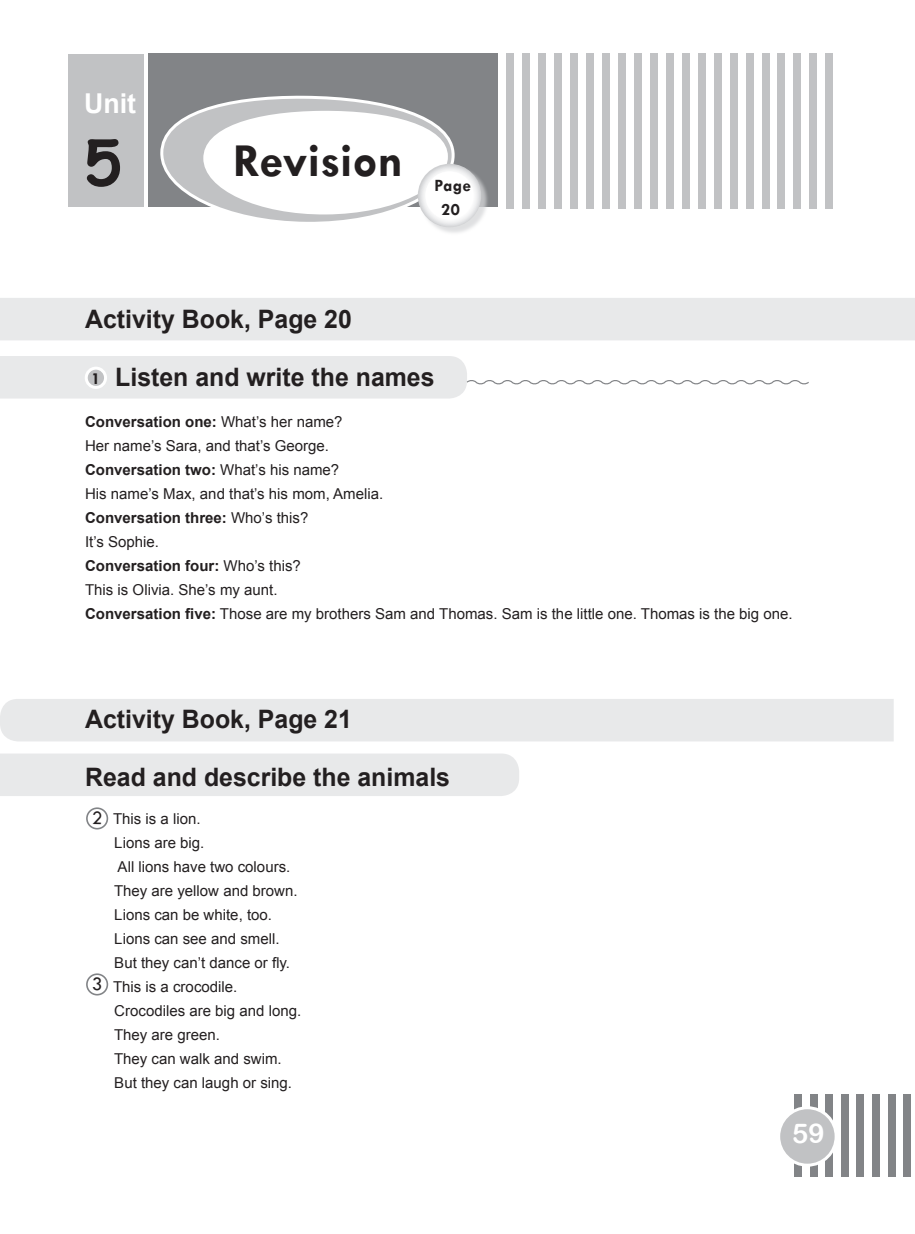
<style>
.page{position:relative;width:915px;height:1234px;background:#fff}
.page>*{position:absolute;margin:0;border:0;box-sizing:border-box;transform-origin:0 0}
.t1{font:700 61.2px "Comic Sans MS";color:#231f20}
.t2{font:700 47.7px "Tw Cen";letter-spacing:-.005em;color:#231f20}
.t3{font:700 27.3px "Arial";color:#fff}
.t4{font:27.15px "Arial Rounded MT Bold";color:#fff}
.t5{font:700 25.35px "Arial";color:#231f20}
.t6{font:700 17.4px "Tw Cen";letter-spacing:.03em;color:#231f20}
.t7{font:700 16.95px "Tw Cen";color:#231f20}
.t8{font:15px "Arial";color:#231f20}
.t9{font:700 15px "Arial";color:#231f20}
.s1{font-weight:400}
.s2{font-weight:700}
</style>
<div class="page">
<svg style="left:794px;top:1094px;width:7px;height:82px"></svg>
<svg style="left:810px;top:1094px;width:6px;height:82px"></svg>
<svg style="left:825px;top:1094px;width:7px;height:82px"></svg>
<svg style="left:841px;top:1094px;width:7px;height:82px"></svg>
<svg style="left:856px;top:1094px;width:7px;height:82px"></svg>
<svg style="left:872px;top:1094px;width:7px;height:82px"></svg>
<svg style="left:888px;top:1094px;width:6px;height:82px"></svg>
<svg style="left:903px;top:1094px;width:7px;height:82px"></svg>
<div style="left:778px;top:1107px;width:57px;height:57px;background:#c1c2c4;border-radius:50%"></div>
<div style="left:776px;top:1105px;width:61px;height:61px;border:3px solid #fff;border-radius:50%"></div>
<div style="left:148px;top:53px;width:349px;height:154px;background:#828487"></div>
<div style="left:68px;top:54px;width:76px;height:152px;background:#c1c2c4"></div>
<svg style="left:158px;top:93px;width:298px;height:129px"></svg>
<div style="left:418px;top:165px;width:71px;height:70px;background:#d5d6d8;opacity:.75"></div>
<div style="left:421px;top:167px;width:56px;height:56px;background:#fff;border-radius:50%"></div>
<div style="left:417px;top:164px;width:64px;height:63px;border:8px solid #fff;border-radius:50%"></div>
<div style="left:506px;top:53px;width:7px;height:155px;background:#c1c2c4"></div>
<div style="left:522px;top:53px;width:7px;height:155px;background:#c1c2c4"></div>
<div style="left:538px;top:53px;width:7px;height:155px;background:#c1c2c4"></div>
<div style="left:554px;top:53px;width:7px;height:155px;background:#c1c2c4"></div>
<div style="left:570px;top:53px;width:7px;height:155px;background:#c1c2c4"></div>
<div style="left:586px;top:53px;width:7px;height:155px;background:#c1c2c4"></div>
<div style="left:602px;top:53px;width:7px;height:155px;background:#c1c2c4"></div>
<div style="left:618px;top:53px;width:7px;height:155px;background:#c1c2c4"></div>
<div style="left:634px;top:53px;width:7px;height:155px;background:#c1c2c4"></div>
<div style="left:649px;top:53px;width:8px;height:155px;background:#c1c2c4"></div>
<div style="left:665px;top:53px;width:8px;height:155px;background:#c1c2c4"></div>
<div style="left:681px;top:53px;width:8px;height:155px;background:#c1c2c4"></div>
<div style="left:697px;top:53px;width:8px;height:155px;background:#c1c2c4"></div>
<div style="left:713px;top:53px;width:8px;height:155px;background:#c1c2c4"></div>
<div style="left:729px;top:53px;width:8px;height:155px;background:#c1c2c4"></div>
<div style="left:745px;top:53px;width:8px;height:155px;background:#c1c2c4"></div>
<div style="left:761px;top:53px;width:8px;height:155px;background:#c1c2c4"></div>
<div style="left:777px;top:53px;width:7px;height:155px;background:#c1c2c4"></div>
<div style="left:793px;top:53px;width:7px;height:155px;background:#c1c2c4"></div>
<div style="left:809px;top:53px;width:7px;height:155px;background:#c1c2c4"></div>
<div style="left:825px;top:53px;width:7px;height:155px;background:#c1c2c4"></div>
<div style="left:0;top:298px;width:914px;height:42px;background:#e8e9ea"></div>
<svg style="left:0;top:356px;width:809px;height:42px"></svg>
<div style="left:86px;top:368px;width:19px;height:19px;background:#c1c2c4;border-radius:50%"></div>
<div style="left:85px;top:366px;width:22px;height:23px;border:3px solid #fff;border-radius:50%"></div>
<div style="left:0;top:753px;width:519px;height:42px;background:#e8e9ea"></div>
<div style="left:0;top:699px;width:893px;height:42px;background:#e8e9ea"></div>
<div style="left:86px;top:807px;width:22px;height:22px;border:2px solid #828487;border-radius:50%"></div>
<div style="left:86px;top:973px;width:22px;height:22px;border:2px solid #828487;border-radius:50%"></div>
<p class="t3" style="left:84px;top:85px;width:54px">Unit</p>
<p class="t1" style="left:84px;top:117px;width:39px">5</p>
<p class="t2" style="left:233px;top:132px;width:171px">Revision</p>
<p class="t6" style="left:434px;top:175px;width:38px">Page</p>
<p class="t6" style="left:441px;top:199px;width:20px">20</p>
<p class="t5" style="left:85px;top:302px;width:268px">Activity Book, Page 20</p>
<p class="t7" style="left:91px;top:368px;width:10px">1</p>
<p class="t5" style="left:115px;top:360px;width:321px">Listen and write the names</p>
<p class="t9" style="left:85px;top:412px;width:259px">Conversation one: <span class="s1">What’s her name?</span></p>
<p class="t8" style="left:85px;top:436px;width:245px">Her name’s Sara, and that’s George.</p>
<p class="t9" style="left:85px;top:460px;width:255px">Conversation two: <span class="s1">What’s his name?</span></p>
<p class="t8" style="left:85px;top:484px;width:299px">His name’s Max, and that’s his mom, Amelia.</p>
<p class="t9" style="left:85px;top:508px;width:225px">Conversation three: <span class="s1">Who’s this?</span></p>
<p class="t8" style="left:85px;top:532px;width:75px">It’s Sophie.</p>
<p class="t9" style="left:85px;top:556px;width:217px">Conversation four: <span class="s1">Who’s this?</span></p>
<p class="t8" style="left:85px;top:580px;width:194px">This is Olivia. She’s my aunt.</p>
<p class="t8" style="left:85px;top:604px;width:708px"><span class="s2">Conversation five:</span> Those are my brothers Sam and Thomas. Sam is the little one. Thomas is the big one.</p>
<p class="t5" style="left:85px;top:701px;width:268px">Activity Book, Page 21</p>
<p class="t5" style="left:85px;top:759px;width:366px">Read and describe the animals</p>
<p class="t8" style="left:113px;top:808px;width:89px">This is a lion.</p>
<p class="t8" style="left:114px;top:832px;width:92px">Lions are big.</p>
<p class="t8" style="left:118px;top:856px;width:174px">All lions have two colours.</p>
<p class="t8" style="left:114px;top:880px;width:185px">They are yellow and brown.</p>
<p class="t8" style="left:114px;top:904px;width:159px">Lions can be white, too.</p>
<p class="t8" style="left:114px;top:928px;width:167px">Lions can see and smell.</p>
<p class="t8" style="left:114px;top:952px;width:177px">But they can’t dance or fly.</p>
<p class="t8" style="left:113px;top:976px;width:126px">This is a crocodile.</p>
<p class="t8" style="left:114px;top:1000px;width:188px">Crocodiles are big and long.</p>
<p class="t8" style="left:114px;top:1024px;width:107px">They are green.</p>
<p class="t8" style="left:114px;top:1048px;width:169px">They can walk and swim.</p>
<p class="t8" style="left:114px;top:1072px;width:179px">But they can laugh or sing.</p>
<h3 class="t4" style="left:791px;top:1117px;width:34px">59</h3>
</div>
